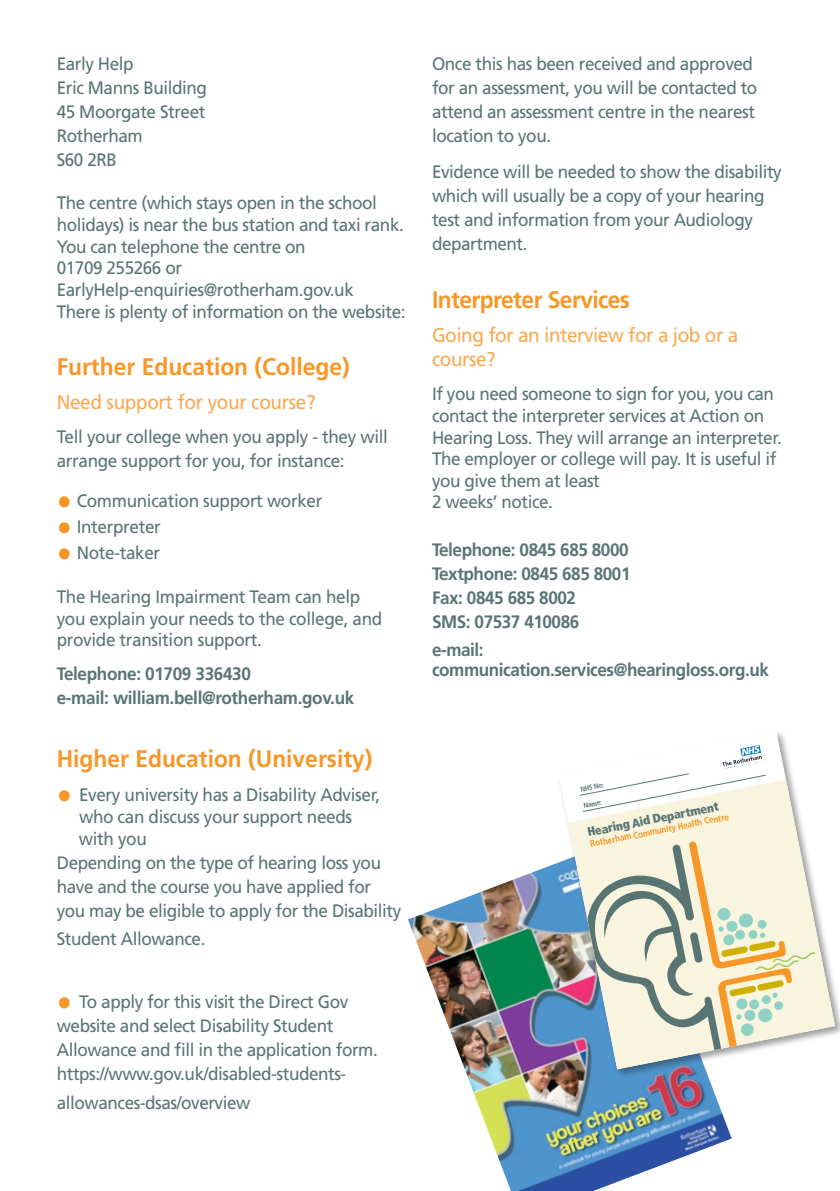
<style>
.page{position:relative;width:840px;height:1191px;background:#fff}
.page>*{position:absolute;margin:0;border:0;box-sizing:border-box;transform-origin:0 0}
.t1{font:700 24px "Frutiger";color:#f79727;scale:.95 1}
.t2{font:700 24px "Frutiger";letter-spacing:-.025em;color:#f79727;scale:.95 1}
.t3{font:20px/24px "Frutiger";letter-spacing:-.025em;color:#f9a953;scale:.95 1}
.t4{font:18px/24px "Frutiger";letter-spacing:-.025em;color:#597573;scale:.95 1}
.t5{font:700 18px/20px "Frutiger";letter-spacing:-.025em;color:#597573;scale:.95 1}
.t6{font:900 condensed 12.2px "Frutiger";color:#597573}
.t7{font:700 condensed 9.4px "Frutiger";color:#f79727}
.t8{font:700 condensed 7.2px "Frutiger";color:#597573}
.s1{font-size:32px;color:#f79727}
</style>
<div class="page">
<img style="left:408px;top:863px;width:323px;height:328px">
<div style="left:556px;top:729px;width:283px;height:349px;background:#231f20;opacity:.43"></div>
<svg style="left:558px;top:731px;width:276px;height:338px"></svg>
<svg style="left:568px;top:779px;width:266px;height:290px;fill:#f8f4de"></svg>
<svg style="left:567px;top:839px;width:249px;height:218px;background:#d8d7c4"></svg>
<svg style="left:579px;top:744px;width:186px;height:68px"></svg>
<p class="t4" style="left:57px;top:52px;width:82px">Early Help</p>
<p class="t4" style="left:57px;top:76px;width:159px">Eric Manns Building</p>
<p class="t4" style="left:57px;top:100px;width:158px">45 Moorgate Street</p>
<p class="t4" style="left:57px;top:124px;width:92px">Rotherham<br>S60 2RB</p>
<p class="t4" style="left:57px;top:192px;width:366px;line-height:21.6px">The centre (which stays open in the school holidays) is near the bus station and taxi rank.</p>
<p class="t4" style="left:57px;top:234px;width:263px">You can telephone the centre on</p>
<p class="t4" style="left:57px;top:256px;width:133px">01709 255266 or</p>
<p class="t4" style="left:57px;top:278px;width:314px">EarlyHelp-enquiries@rotherham.gov.uk</p>
<p class="t4" style="left:57px;top:299px;width:368px">There is plenty of information on the website:</p>
<p class="t1" style="left:57px;top:353px;width:310px">Further Education (College)</p>
<p class="t3" style="left:57px;top:390px;width:274px">Need support for your course?</p>
<p class="t4" style="left:57px;top:425px;width:350px">Tell your college when you apply - they will arrange support for you, for instance:</p>
<p class="t4" style="left:57px;top:489px;width:281px"><span class="s1">•</span> Communication support worker</p>
<p class="t4" style="left:57px;top:515px;width:111px"><span class="s1">•</span> Interpreter</p>
<p class="t4" style="left:57px;top:541px;width:110px"><span class="s1">•</span> Note-taker</p>
<p class="t4" style="left:57px;top:586px;width:344px;line-height:21.6px">The Hearing Impairment Team can help you explain your needs to the college, and provide transition support.</p>
<p class="t5" style="left:57px;top:664px;width:206px">Telephone: 01709 336430</p>
<p class="t5" style="left:57px;top:688px;width:314px">e-mail: william.bell@rotherham.gov.uk</p>
<p class="t1" style="left:57px;top:745px;width:334px">Higher Education (University)</p>
<p class="t4" style="left:57px;top:784px;width:342px;line-height:21.6px;text-align:center"><span class="s1">•</span> Every university has a Disability Adviser, who can discuss your support needs</p>
<p class="t4" style="left:79px;top:826px;width:73px">with you</p>
<p class="t4" style="left:57px;top:850px;width:364px">Depending on the type of hearing loss you have and the course you have applied for you may be eligible to apply for the Disability</p>
<p class="t4" style="left:57px;top:927px;width:158px">Student Allowance.</p>
<p class="t4" style="left:57px;top:990px;width:339px"><span class="s1">•</span> To apply for this visit the Direct Gov website and select Disability Student<br>Allowance and fill in the application form.</p>
<p class="t4" style="left:57px;top:1059px;width:306px;line-height:28.8px">https://www.gov.uk/disabled-students&shy;allowances-dsas/overview</p>
<p class="t4" style="left:432px;top:52px;width:344px">Once this has been received and approved for an assessment, you will be contacted to attend an assessment centre in the nearest location to you.</p>
<p class="t4" style="left:432px;top:160px;width:369px">Evidence will be needed to show the disability which will usually be a copy of your hearing test and information from your Audiology department.</p>
<p class="t2" style="left:432px;top:286px;width:210px">Interpreter Services</p>
<p class="t3" style="left:432px;top:323px;width:324px">Going for an interview for a job or a course?</p>
<p class="t4" style="left:432px;top:383px;width:369px;line-height:21.6px">If you need someone to sign for you, you can contact the interpreter services at Action on Hearing Loss. They will arrange an interpreter.<br>The employer or college will pay. It is useful if you give them at least</p>
<p class="t4" style="left:432px;top:490px;width:129px">2 weeks’ notice.</p>
<p class="t5" style="left:432px;top:540px;width:208px">Telephone: 0845 685 8000</p>
<p class="t5" style="left:432px;top:564px;width:210px">Textphone: 0845 685 8001</p>
<p class="t5" style="left:432px;top:588px;width:153px">Fax: 0845 685 8002</p>
<p class="t5" style="left:432px;top:612px;width:156px">SMS: 07537 410086</p>
<p class="t5" style="left:432px;top:640px;width:356px">e-mail: communication.services@hearingloss.org.uk</p>
<p class="t8" style="left:579px;top:785px;width:25px;rotate:-11deg">NHS No:</p>
<p class="t6" style="left:586px;top:824px;width:135px;rotate:-11deg">Hearing Aid Department</p>
<p class="t8" style="left:582px;top:801px;width:20px;rotate:-11deg">Name:</p>
<p class="t7" style="left:589px;top:838px;width:142px;rotate:-11deg">Rotherham Community Health Centre</p>
</div>
